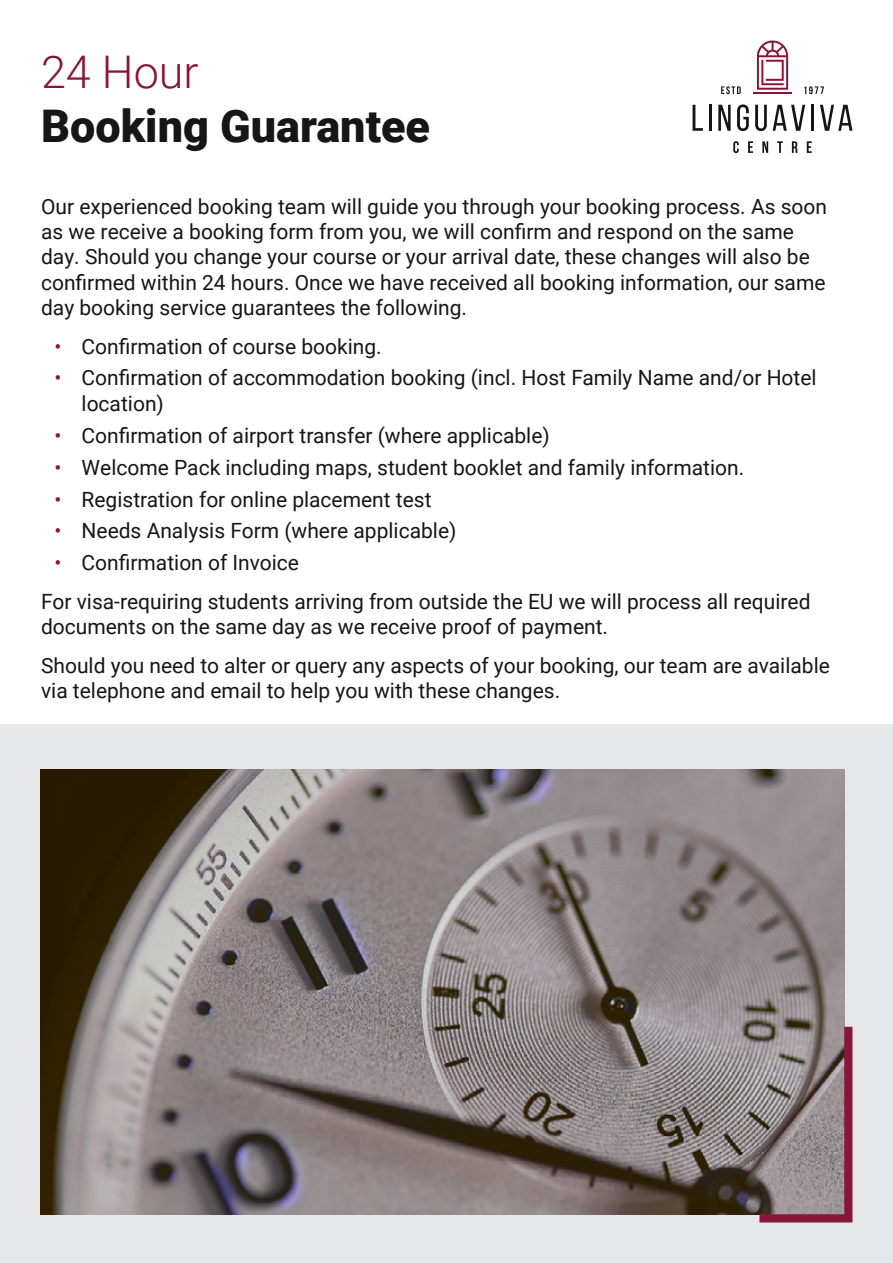
<style>
.page{position:relative;width:893px;height:1263px;background:#fff}
.page>*{position:absolute;margin:0;border:0;box-sizing:border-box;transform-origin:0 0}
.t1{font:900 45px "Roboto";color:#161617}
.t2{font:300 45px "Roboto";color:#881639}
.t3{font:21px/25.2px "Roboto";color:#161617}
.s1{color:#881639}
</style>
<div class="page">
<div style="left:0;top:724px;width:893px;height:539px;background:#e6e7e8"></div>
<img style="left:40px;top:770px;width:804px;height:444px">
<svg style="left:692px;top:105px;width:11px;height:26px"></svg>
<hr style="left:709px;top:105px;width:3px;height:26px;background:#151515">
<svg style="left:718px;top:105px;width:13px;height:26px"></svg>
<svg style="left:737px;top:104px;width:12px;height:27px"></svg>
<svg style="left:755px;top:105px;width:12px;height:26px"></svg>
<svg style="left:773px;top:105px;width:32px;height:26px"></svg>
<hr style="left:811px;top:105px;width:3px;height:26px;background:#151515">
<svg style="left:820px;top:105px;width:32px;height:26px"></svg>
<svg style="left:733px;top:141px;width:6px;height:12px"></svg>
<svg style="left:748px;top:141px;width:5px;height:12px"></svg>
<svg style="left:762px;top:141px;width:6px;height:12px"></svg>
<svg style="left:777px;top:141px;width:6px;height:12px"></svg>
<svg style="left:792px;top:141px;width:5px;height:12px"></svg>
<svg style="left:807px;top:141px;width:5px;height:12px"></svg>
<svg style="left:721px;top:86px;width:20px;height:8px"></svg>
<svg style="left:804px;top:86px;width:20px;height:8px"></svg>
<hr style="left:753px;top:92px;width:39px;height:2px;background:#881639">
<svg style="left:757px;top:41px;width:31px;height:49px"></svg>
<svg style="left:759px;top:1027px;width:93px;height:195px"></svg>
<h1 class="t2" style="left:41px;top:41px;width:159px">24 Hour</h1>
<h1 class="t1" style="left:41px;top:95px;width:391px">Booking Guarantee</h1>
<p class="t3" style="left:41px;top:193px;width:788px">Our experienced booking team will guide you through your booking process. As soon as we receive a booking form from you, we will confirm and respond on the same day. Should you change your course or your arrival date, these changes will also be confirmed within 24 hours. Once we have received all booking information, our same day booking service guarantees the following.</p>
<p class="t3" style="left:55px;top:333px;width:329px"><span class="s1">•</span> Confirmation of course booking.</p>
<p class="t3" style="left:82px;top:365px;width:737px;text-indent:-27px"><span class="s1">•</span> Confirmation of accommodation booking (incl. Host Family Name and/or Hotel location)</p>
<p class="t3" style="left:55px;top:422px;width:497px"><span class="s1">•</span> Confirmation of airport transfer (where applicable)</p>
<p class="t3" style="left:55px;top:454px;width:691px"><span class="s1">•</span> Welcome Pack including maps, student booklet and family information.</p>
<p class="t3" style="left:55px;top:486px;width:379px"><span class="s1">•</span> Registration for online placement test</p>
<p class="t3" style="left:55px;top:518px;width:403px"><span class="s1">•</span> Needs Analysis Form (where applicable)</p>
<p class="t3" style="left:41px;top:543px;width:771px;line-height:38.7px;text-indent:14px"><span class="s1">•</span> Confirmation of Invoice<br>For visa-requiring students arriving from outside the EU we will process all required</p>
<p class="t3" style="left:41px;top:607px;width:790px;line-height:38.7px">documents on the same day as we receive proof of payment.<br>Should you need to alter or query any aspects of your booking, our team are available</p>
<p class="t3" style="left:41px;top:677px;width:521px">via telephone and email to help you with these changes.</p>
</div>
